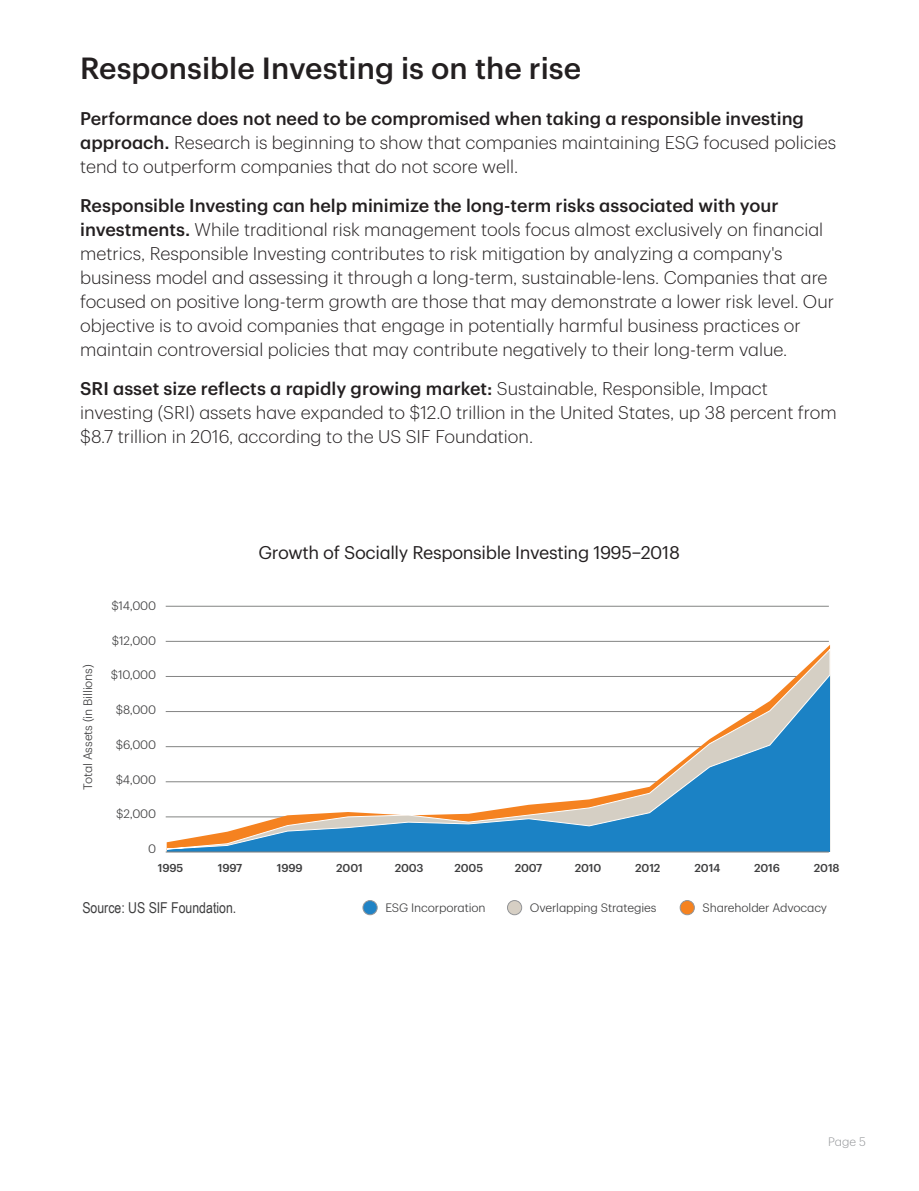
<style>
.page{position:relative;width:919px;height:1191px;background:#fff}
.page>*{position:absolute;margin:0;border:0;box-sizing:border-box;transform-origin:0 0}
.t1{font:500 30px "TD Graphik";color:#231f20}
.Body_Style_1A_No_Ind{font:300 18px/24px "TD Graphik";color:#231f20}
.t2{font:18px "TD Graphik";letter-spacing:-.02em;color:#231f20}
.t3{font:15px "Arial Narrow";color:#3e3e3f}
.t4{font:300 12px "TD Graphik";letter-spacing:-.01em;color:#3e3e3f}
.t5{font:300 12px "TD Graphik";color:#939598}
.t6{font:500 11.25px "TD Graphik";letter-spacing:-.015em;color:#3e3e3f}
.s1{font-weight:500}
</style>
<div class="page">
<hr style="left:166px;top:606px;width:662px;height:1px;background:#7f807f">
<hr style="left:166px;top:641px;width:662px;height:1px;background:#7f807f">
<svg style="left:166px;top:647px;width:664px;height:203px"></svg>
<hr style="left:166px;top:851px;width:662px;height:1px;background:#7f807f">
<div style="left:507px;top:900px;width:14px;height:14px;background:#d6cfc4;border-radius:50%"></div>
<div style="left:507px;top:900px;width:15px;height:15px;border:1px solid #939598;border-radius:50%"></div>
<div style="left:363px;top:900px;width:14px;height:14px;background:#2183c5;border-radius:50%"></div>
<div style="left:363px;top:900px;width:14px;height:15px;border:1px solid #939598;border-radius:50%"></div>
<div style="left:680px;top:900px;width:14px;height:14px;background:#f58220;border-radius:50%"></div>
<div style="left:680px;top:900px;width:14px;height:15px;border:1px solid #939598;border-radius:50%"></div>
<h1 class="t1" style="left:80px;top:45px;width:502px">Responsible Investing is on the rise</h1>
<p class="Body_Style_1A_No_Ind" style="left:80px;top:105px;width:757px"><span class="s1">Performance does not need to be compromised when taking a responsible investing approach.</span> Research is beginning to show that companies maintaining ESG focused policies tend to outperform companies that do not score well.</p>
<p class="Body_Style_1A_No_Ind" style="left:80px;top:192px;width:755px"><span class="s1">Responsible Investing can help minimize the long-term risks associated with your investments.</span> While traditional risk management tools focus almost exclusively on financial metrics, Responsible Investing contributes to risk mitigation by analyzing a company's business model and assessing it through a long-term, sustainable-lens. Companies that are focused on positive long-term growth are those that may demonstrate a lower risk level. Our objective is to avoid companies that engage in potentially harmful business practices or maintain controversial policies that may contribute negatively to their long-term value.</p>
<p class="Body_Style_1A_No_Ind" style="left:80px;top:375px;width:758px"><span class="s1">SRI asset size reflects a rapidly growing market:</span> Sustainable, Responsible, Impact investing (SRI) assets have expanded to $12.0 trillion in the United States, up 38 percent from $8.7 trillion in 2016, according to the US SIF Foundation.</p>
<p class="t4" style="left:79px;top:790px;width:127px;rotate:-90deg">Total Assets (in Billions)</p>
<p class="t4" style="left:111px;top:596px;width:46px">$14,000</p>
<p class="t4" style="left:112px;top:631px;width:46px">$12,000</p>
<p class="t4" style="left:111px;top:666px;width:47px">$10,000</p>
<p class="t4" style="left:116px;top:701px;width:42px">$8,000</p>
<p class="t4" style="left:116px;top:735px;width:42px">$6,000</p>
<p class="t4" style="left:116px;top:770px;width:42px">$4,000</p>
<p class="t4" style="left:116px;top:805px;width:42px">$2,000</p>
<p class="t4" style="left:148px;top:840px;width:10px">0</p>
<p class="t2" style="left:258px;top:539px;width:423px">Growth of Socially Responsible Investing 1995–2018</p>
<p class="t6" style="left:158px;top:859px;width:27px">1995</p>
<p class="t6" style="left:218px;top:859px;width:26px">1997</p>
<p class="t6" style="left:277px;top:859px;width:27px">1999</p>
<p class="t6" style="left:336px;top:859px;width:28px">2001</p>
<p class="t6" style="left:395px;top:859px;width:30px">2003</p>
<p class="t6" style="left:454px;top:859px;width:30px">2005</p>
<p class="t6" style="left:514px;top:859px;width:29px">2007</p>
<p class="t6" style="left:575px;top:859px;width:28px">2010</p>
<p class="t6" style="left:635px;top:859px;width:27px">2012</p>
<p class="t6" style="left:694px;top:859px;width:27px">2014</p>
<p class="t6" style="left:754px;top:859px;width:27px">2016</p>
<p class="t6" style="left:813px;top:859px;width:27px">2018</p>
<p class="t4" style="left:385px;top:898px;width:102px">ESG Incorporation</p>
<p class="t4" style="left:530px;top:898px;width:128px">Overlapping Strategies</p>
<p class="t4" style="left:702px;top:898px;width:126px">Shareholder Advocacy</p>
<p class="t3" style="left:82px;top:897px;width:155px">Source: US SIF Foundation.</p>
<p class="t5" style="left:828px;top:1132px;width:39px">Page 5</p>
</div>
